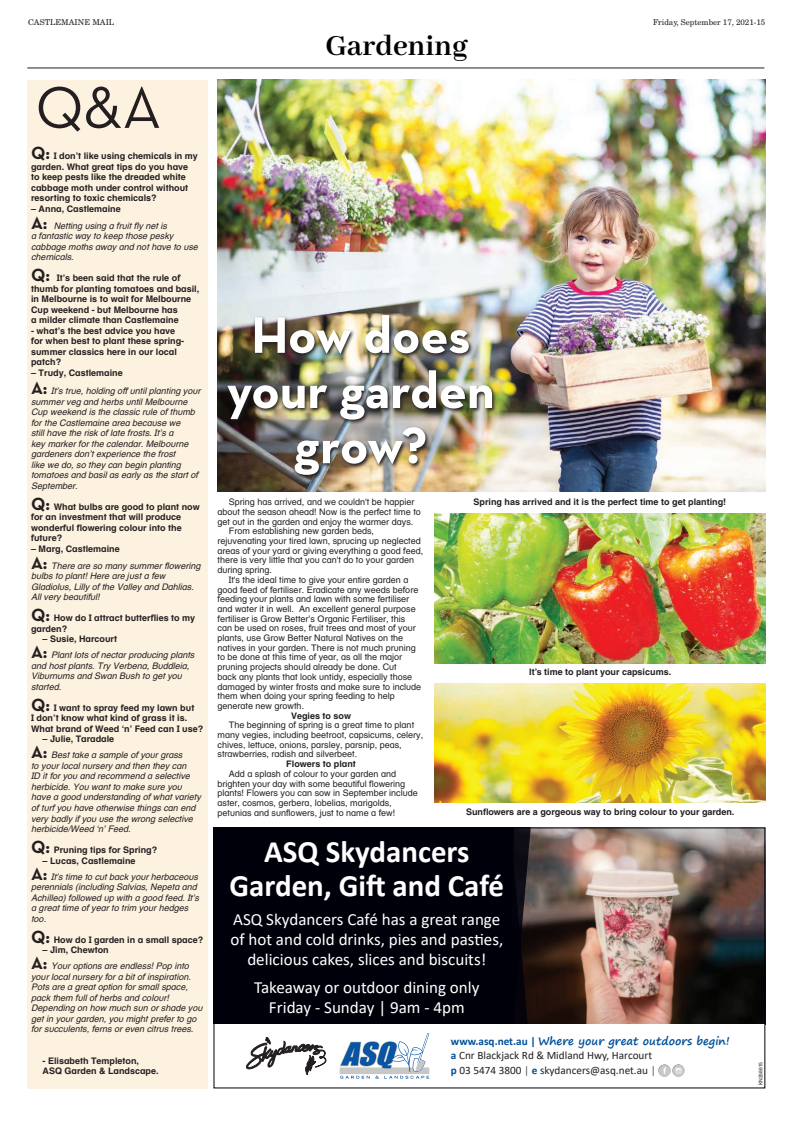
<style>
.page{position:relative;width:793px;height:1134px;background:#fff}
.page>*{position:absolute;margin:0;border:0;box-sizing:border-box;transform-origin:0 0}
.t1{font:60px "Neutra Text";color:#231f20}
.t2{font:700 52.3px/55.2px "Neutra Text";letter-spacing:-.005em;color:#fff;text-align:center}
.t3{font:700 32px "Abhaya Libre";color:#000}
.t4{font:700 31.2px/34.2px "Calibri";color:#fff;text-align:center}
.t5{font:17px/20px "Calibri";color:#fff;text-align:center}
.t6{font:11.2px/14.3px "Calibri";color:#231f20}
.t7{font:700 11.2px "Segoe Print";color:#015099}
.t8{font:italic 9px/10.5px "Helvetica Textbook";color:#231f20}
.t9{font:9px/9.7px "Helvetica Textbook";color:#231f20}
.t10{font:700 9px/10.5px "Helvetica Textbook";color:#231f20}
.t11{font:700 9px "Helvetica";color:#231f20}
.t12{font:8px "New Century Schlbk";color:#231f20}
.t13{font:5px "Helvetica";color:#231f20}
.s1{font-family:"Neutra Text";font-size:18px}
.s2{font-weight:700;font-style:normal}
.s3{font-family:"Neutra Text";font-weight:700;font-style:normal;font-size:18px}
.s4{font-family:"Calibri"}
.s5{font-weight:700;color:#015099}
.s6{font-weight:300}
</style>
<div class="page">
<hr style="left:27px;top:68px;width:737px;height:1px;background:#231f20">
<div style="left:27px;top:80px;width:180px;height:1008px;background:#fdf1e0"></div>
<img style="left:217px;top:80px;width:547px;height:411px">
<img style="left:226px;top:313px;width:271px;height:167px">
<img style="left:434px;top:514px;width:330px;height:149px">
<img style="left:434px;top:684px;width:330px;height:119px">
<img style="left:543px;top:829px;width:220px;height:195px">
<svg style="left:514px;top:829px;width:29px;height:195px;background:#282020"></svg>
<div style="left:215px;top:829px;width:299px;height:195px;background:#00000b"></div>
<svg style="left:339px;top:1033px;width:90px;height:46px"></svg>
<svg style="left:246px;top:1037px;width:80px;height:38px"></svg>
<svg style="left:658px;top:1065px;width:26px;height:11px"></svg>
<div style="left:213px;top:827px;width:552px;height:261px;border:1px solid #00000b"></div>
<p class="t12" style="left:28px;top:17px;width:87px">CASTLEMAINE MAIL</p>
<p class="t12" style="left:652px;top:17px;width:114px">Friday, September 17, 2021-15</p>
<h3 class="t3" style="left:325px;top:29px;width:144px">Gardening</h3>
<h1 class="t1" style="left:35px;top:71px;width:127px">Q&amp;A</h1>
<p class="t10" style="left:31px;top:151px;width:168px"><span class="s1">Q:</span> I don’t like using chemicals in my garden. What great tips do you have to keep pests like the dreaded white cabbage moth under control without resorting to toxic chemicals?</p>
<p class="t8" style="left:31px;top:200px;width:137px;line-height:17px"><span class="s2">– Anna, Castlemaine<br></span><span class="s3">A:</span> Netting using a fruit fly net is</p>
<p class="t8" style="left:31px;top:231px;width:168px">a fantastic way to keep those pesky cabbage moths away and not have to use chemicals.</p>
<p class="t10" style="left:31px;top:273px;width:170px"><span class="s1">Q:</span> It’s been said that the rule of thumb for planting tomatoes and basil, in Melbourne is to wait for Melbourne Cup weekend - but Melbourne has<br>a milder climate than Castlemaine</p>
<p class="t10" style="left:31px;top:325px;width:155px">- what’s the best advice you have for when best to plant these spring&shy;summer classics here in our local patch?</p>
<p class="t8" style="left:31px;top:363px;width:171px;line-height:18.5px"><span class="s2">– Trudy, Castlemaine<br></span><span class="s3">A:</span> It’s true, holding off until planting your</p>
<p class="t8" style="left:31px;top:396px;width:168px">summer veg and herbs until Melbourne Cup weekend is the classic rule of thumb for the Castlemaine area because we<br>still have the risk of late frosts. It’s a<br>key marker for the calendar. Melbourne gardeners don’t experience the frost<br>like we do, so they can begin planting tomatoes and basil as early as the start of September.</p>
<p class="t10" style="left:31px;top:501px;width:170px"><span class="s1">Q:</span> What bulbs are good to plant now for an investment that will produce wonderful flowering colour into the future?</p>
<p class="t8" style="left:31px;top:540px;width:171px;line-height:17px"><span class="s2">– Marg, Castlemaine<br></span><span class="s3">A:</span> There are so many summer flowering</p>
<p class="t8" style="left:31px;top:571px;width:164px">bulbs to plant! Here are just a few<br>Gladiolus, Lilly of the Valley and Dahlias.<br>All very beautiful!</p>
<p class="t10" style="left:31px;top:613px;width:166px"><span class="s1">Q:</span> How do I attract butterflies to my garden?</p>
<p class="t8" style="left:31px;top:631px;width:165px;line-height:16px;text-indent:11px"><span class="s2">– Susie, Harcourt<br></span><span class="s3">A:</span> Plant lots of nectar producing plants</p>
<p class="t8" style="left:31px;top:660px;width:160px">and host plants. Try Verbena, Buddleia,<br>Viburnums and Swan Bush to get you started.</p>
<p class="t10" style="left:31px;top:702px;width:174px"><span class="s1">Q:</span> I want to spray feed my lawn but<br>I don’t know what kind of grass it is.<br>What brand of Weed ‘n’ Feed can I use?</p>
<p class="t8" style="left:31px;top:731px;width:153px;line-height:16px;text-indent:11px"><span class="s2">– Julie, Taradale<br></span><span class="s3">A:</span> Best take a sample of your grass</p>
<p class="t8" style="left:31px;top:760px;width:171px">to your local nursery and then they can<br>ID it for you and recommend a selective herbicide. You want to make sure you have a good understanding of what variety of turf you have otherwise things can end very badly if you use the wrong selective herbicide/Weed ‘n’ Feed.</p>
<p class="t10" style="left:31px;top:844px;width:128px"><span class="s1">Q:</span> Pruning tips for Spring?</p>
<p class="t8" style="left:31px;top:852px;width:168px;line-height:16px;text-indent:11px"><span class="s2">– Lucas, Castlemaine<br></span><span class="s3">A:</span> It’s time to cut back your herbaceous</p>
<p class="t8" style="left:31px;top:881px;width:169px">perennials (including Salvias, Nepeta and<br>Achillea) followed up with a good feed. It’s a great time of year to trim your hedges too.</p>
<p class="t10" style="left:31px;top:934px;width:174px"><span class="s1">Q:</span> How do I garden in a small space?</p>
<p class="t8" style="left:31px;top:942px;width:159px;line-height:16px;text-indent:11px"><span class="s2">– Jim, Chewton<br></span><span class="s3">A:</span> Your options are endless! Pop into</p>
<p class="t8" style="left:31px;top:971px;width:173px">your local nursery for a bit of inspiration.<br>Pots are a great option for small space, pack them full of herbs and colour!<br>Depending on how much sun or shade you get in your garden, you might prefer to go for succulents, ferns or even citrus trees.</p>
<p class="t10" style="left:42px;top:1055px;width:118px">- Elisabeth Templeton,<br>ASQ Garden &amp; Landscape.</p>
<h2 class="t2" style="left:227px;top:306px;width:269px">How does your garden grow?</h2>
<p class="t9" style="left:229px;top:497px;width:187px">Spring has arrived, and we couldn't be happier</p>
<p class="t9" style="left:217px;top:507px;width:205px">about the season ahead! Now is the perfect time to</p>
<p class="t9" style="left:217px;top:516px;width:197px">get out in the garden and enjoy the warmer days.</p>
<p class="t9" style="left:229px;top:526px;width:147px">From establishing new garden beds,</p>
<p class="t9" style="left:217px;top:536px;width:205px">rejuvenating your tired lawn, sprucing up neglected</p>
<p class="t9" style="left:217px;top:546px;width:207px">areas of your yard or giving everything a good feed,</p>
<p class="t9" style="left:217px;top:555px;width:198px">there is very little that you can't do to your garden</p>
<p class="t9" style="left:217px;top:565px;width:56px">during spring.</p>
<p class="t9" style="left:229px;top:575px;width:181px">It's the ideal time to give your entire garden a</p>
<p class="t9" style="left:217px;top:584px;width:202px">good feed of fertiliser. Eradicate any weeds before</p>
<p class="t9" style="left:217px;top:594px;width:193px">feeding your plants and lawn with some fertiliser</p>
<p class="t9" style="left:217px;top:604px;width:200px">and water it in well. An excellent general purpose</p>
<p class="t9" style="left:217px;top:613px;width:189px">fertiliser is Grow Better’s Organic Fertiliser, this</p>
<p class="t9" style="left:217px;top:623px;width:200px">can be used on roses, fruit trees and most of your</p>
<p class="t9" style="left:217px;top:633px;width:187px">plants, use Grow Better Natural Natives on the</p>
<p class="t9" style="left:217px;top:643px;width:200px">natives in your garden. There is not much pruning</p>
<p class="t9" style="left:217px;top:652px;width:186px">to be done at this time of year, as all the major</p>
<p class="t9" style="left:217px;top:662px;width:181px">pruning projects should already be done. Cut</p>
<p class="t9" style="left:217px;top:672px;width:196px">back any plants that look untidy, especially those</p>
<p class="t9" style="left:217px;top:681px;width:205px">damaged by winter frosts and make sure to include</p>
<p class="t9" style="left:217px;top:691px;width:179px">them when doing your spring feeding to help</p>
<p class="t9" style="left:217px;top:701px;width:88px">generate new growth.</p>
<p class="t10" style="left:291px;top:710px;width:62px">Vegies to sow</p>
<p class="t9" style="left:217px;top:720px;width:207px;text-indent:11px">The beginning of spring is a great time to plant many vegies, including beetroot, capsicums, celery, chives, lettuce, onions, parsley, parsnip, peas, strawberries, radish and silverbeet.</p>
<p class="t10" style="left:286px;top:758px;width:71px">Flowers to plant</p>
<p class="t9" style="left:217px;top:769px;width:202px;text-indent:11px">Add a splash of colour to your garden and brighten your day with some beautiful flowering plants! Flowers you can sow in September include aster, cosmos, gerbera, lobelias, marigolds, petunias and sunflowers, just to name a few!</p>
<p class="t11" style="left:473px;top:497px;width:254px">Spring has arrived and it is the perfect time to get planting!</p>
<p class="t11" style="left:529px;top:666px;width:143px">It’s time to plant your capsicums.</p>
<p class="t11" style="left:466px;top:806px;width:270px">Sunflowers are a gorgeous way to bring colour to your garden.</p>
<h3 class="t4" style="left:229px;top:834px;width:276px">ASQ Skydancers<br>Garden, Gift and Café</h3>
<h3 class="t5" style="left:230px;top:909px;width:274px">ASQ Skydancers Café has a great range of hot and cold drinks, pies and pasties, delicious cakes, slices and biscuits!</h3>
<h3 class="t5" style="left:254px;top:977px;width:227px">Takeaway or outdoor dining only<br>Friday - Sunday | 9am - 4pm</h3>
<p class="t7" style="left:451px;top:1031px;width:280px"><span class="s4">www.asq.net.au |</span> Where your great outdoors begin!</p>
<p class="t6" style="left:451px;top:1048px;width:206px"><span class="s5">a</span> Cnr Blackjack Rd &amp; Midland Hwy, Harcourt <span class="s5">p</span> 03 5474 3800 <span class="s6">|</span> <span class="s5">e</span> skydancers@asq.net.au <span class="s6">|</span></p>
<p class="t13" style="left:757px;top:1085px;width:25px;rotate:-90deg">KN258615</p>
</div>
